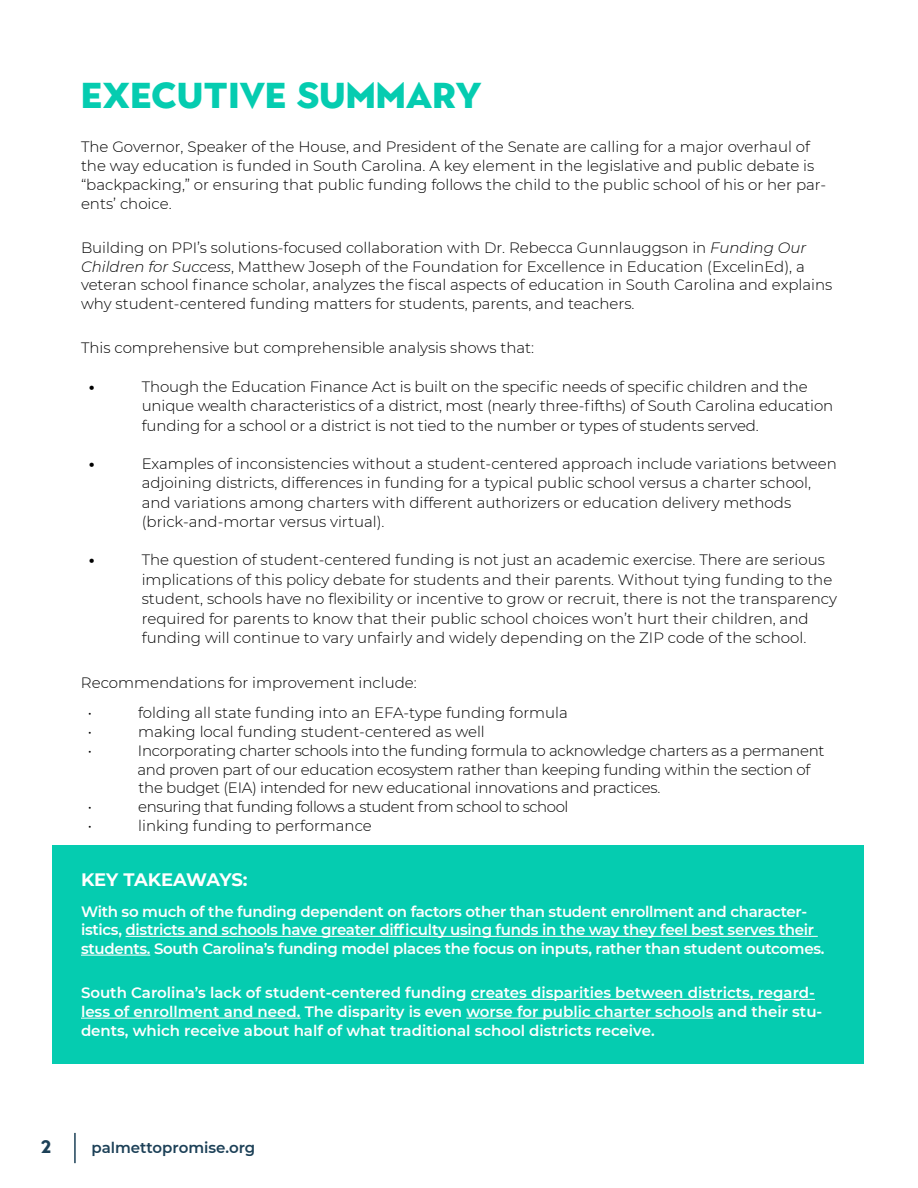
<style>
.page{position:relative;width:918px;height:1188px;background:#fff}
.page>*{position:absolute;margin:0;border:0;box-sizing:border-box;transform-origin:0 0}
.t1{font:900 36px "Town 10 Display";color:#05ccb0}
.t2{font:700 18px "Montserrat";letter-spacing:-.01em;color:#fff}
.t3{font:900 18px "Town 10 Display";color:#1c4057}
.t4{font:300 15px/19.5px "Montserrat";color:#000}
.t5{font:600 15px/18.8px "Montserrat";letter-spacing:-.015em;color:#fff}
.t6{font:300 15px/18.8px "Montserrat";letter-spacing:-.02em;color:#000}
.t7{font:300 15px "Montserrat";letter-spacing:-.03em;color:#000}
.t8{font:600 15px "Montserrat";color:#1c4057}
.t9{font:15px "Trebuchet MS";color:#000}
.s1{font-style:italic}
</style>
<div class="page">
<hr style="left:74px;top:1133px;width:2px;height:30px;background:#1c4057">
<div style="left:52px;top:846px;width:812px;height:218px;background:#05ccb0"></div>
<hr style="left:126px;top:936px;width:692px;height:1px;background:#fff">
<hr style="left:81px;top:955px;width:69px;height:1px;background:#fff">
<hr style="left:471px;top:999px;width:344px;height:1px;background:#fff">
<hr style="left:81px;top:1018px;width:220px;height:1px;background:#fff">
<hr style="left:466px;top:1018px;width:247px;height:1px;background:#fff">
<h1 class="t1" style="left:81px;top:75px;width:402px">EXECUTIVE SUMMARY</h1>
<p class="t4" style="left:81px;top:137px;width:747px;line-height:18.8px">The Governor, Speaker of the House, and President of the Senate are calling for a major overhaul of the way education is funded in South Carolina. A key element in the legislative and public debate is “backpacking,” or ensuring that public funding follows the child to the public school of his or her par&shy;ents’ choice.</p>
<p class="t4" style="left:81px;top:238px;width:753px;line-height:18.8px">Building on PPI’s solutions-focused collaboration with Dr. Rebecca Gunnlauggson in <span class="s1">Funding Our Children for Success</span>, Matthew Joseph of the Foundation for Excellence in Education (ExcelinEd), a veteran school finance scholar, analyzes the fiscal aspects of education in South Carolina and explains why student-centered funding matters for students, parents, and teachers.</p>
<p class="t4" style="left:81px;top:338px;width:455px">This comprehensive but comprehensible analysis shows that:</p>
<p class="t9" style="left:88px;top:377px;width:9px">•</p>
<p class="t4" style="left:142px;top:376px;width:693px">Though the Education Finance Act is built on the specific needs of specific children and the unique wealth characteristics of a district, most (nearly three-fifths) of South Carolina education funding for a school or a district is not tied to the number or types of students served.</p>
<p class="t9" style="left:88px;top:455px;width:9px">•</p>
<p class="t4" style="left:142px;top:453px;width:697px">Examples of inconsistencies without a student-centered approach include variations between adjoining districts, differences in funding for a typical public school versus a charter school, and variations among charters with different authorizers or education delivery methods (brick-and-mortar versus virtual).</p>
<p class="t9" style="left:88px;top:551px;width:9px">•</p>
<p class="t4" style="left:142px;top:550px;width:697px">The question of student-centered funding is not just an academic exercise. There are serious implications of this policy debate for students and their parents. Without tying funding to the student, schools have no flexibility or incentive to grow or recruit, there is not the transparency required for parents to know that their public school choices won’t hurt their children, and funding will continue to vary unfairly and widely depending on the ZIP code of the school.</p>
<p class="t4" style="left:88px;top:667px;width:331px;line-height:30.8px;text-indent:-7px">Recommendations for improvement include: •</p>
<p class="t4" style="left:138px;top:703px;width:431px">folding all state funding into an EFA-type funding formula</p>
<p class="t4" style="left:88px;top:722px;width:6px">•</p>
<p class="t4" style="left:138px;top:722px;width:348px">making local funding student-centered as well</p>
<p class="t4" style="left:88px;top:740px;width:6px">•</p>
<p class="t6" style="left:138px;top:741px;width:688px">Incorporating charter schools into the funding formula to acknowledge charters as a permanent and proven part of our education ecosystem rather than keeping funding within the section of the budget (EIA) intended for new educational innovations and practices.</p>
<p class="t4" style="left:88px;top:797px;width:6px">•</p>
<p class="t7" style="left:138px;top:797px;width:432px">ensuring that funding follows a student from school to school</p>
<p class="t4" style="left:88px;top:815px;width:6px">•</p>
<p class="t4" style="left:138px;top:815px;width:235px">linking funding to performance</p>
<p class="t2" style="left:81px;top:866px;width:168px">KEY TAKEAWAYS:</p>
<p class="t5" style="left:81px;top:901px;width:745px">With so much of the funding dependent on factors other than student enrollment and character&shy;istics, districts and schools have greater difficulty using funds in the way they feel best serves their students. South Carolina’s funding model places the focus on inputs, rather than student outcomes.</p>
<p class="t5" style="left:81px;top:983px;width:743px">South Carolina’s lack of student-centered funding creates disparities between districts, regard&shy;less of enrollment and need. The disparity is even worse for public charter schools and their stu&shy;dents, which receive about half of what traditional school districts receive.</p>
<p class="t3" style="left:41px;top:1136px;width:11px">2</p>
<p class="t8" style="left:92px;top:1137px;width:165px">palmettopromise.org</p>
</div>
